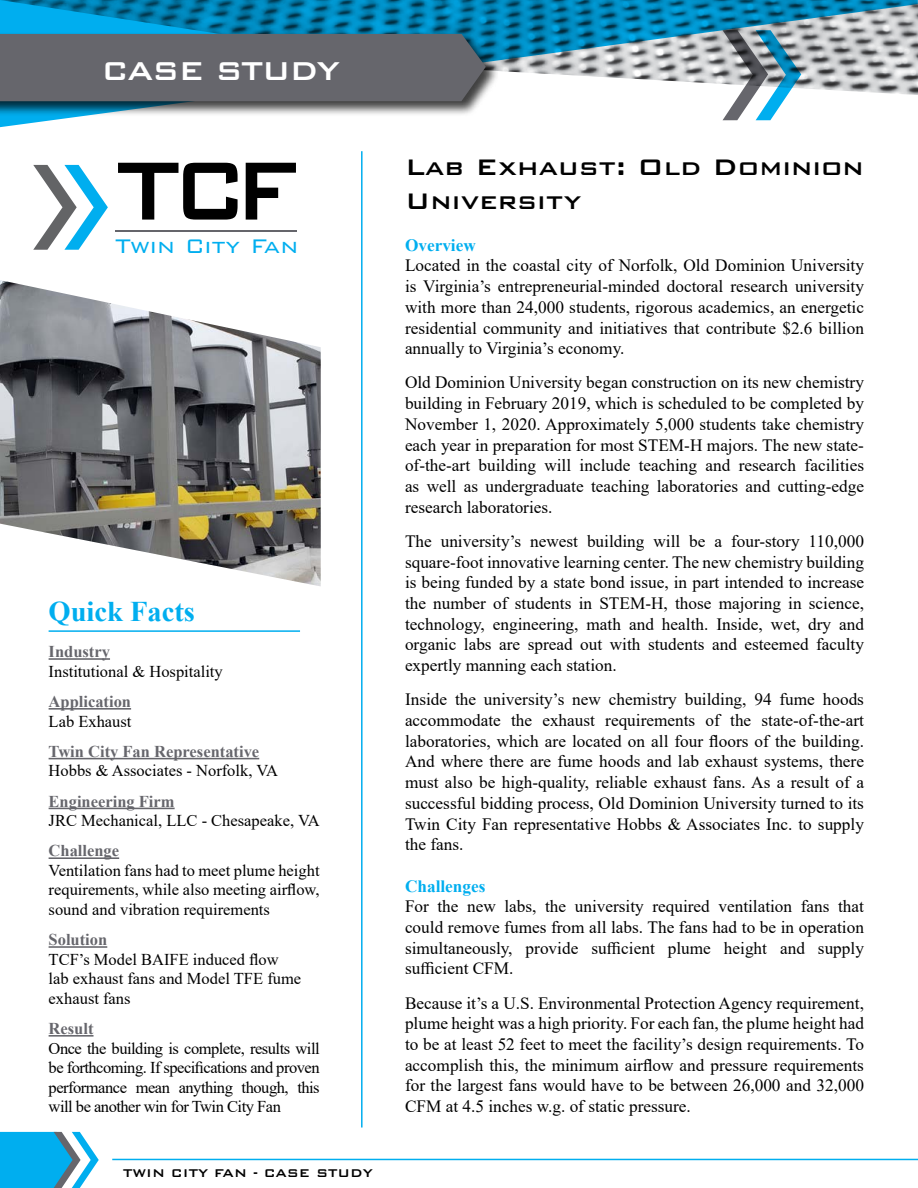
<style>
.page{position:relative;width:918px;height:1188px;background:#fff}
.page>*{position:absolute;margin:0;border:0;box-sizing:border-box;transform-origin:0 0}
.t1{font:500 34.5px "Bank Gothic BT";letter-spacing:-.04em;color:#fff}
.t2{font:500 30px/34.5px "Bank Gothic BT";color:#000}
.t3{font:700 28.5px "Times New Roman";color:#00aeef}
.t4{font:300 26.25px "Bank Gothic BT";color:#00aeef}
.t5{font:17.25px/20.7px "Times New Roman";color:#000;text-align:justify}
.t6{font:700 17.25px "Times New Roman";color:#00aeef}
.t7{font:16.5px/19.5px "Times New Roman";color:#000;text-align:justify}
.t8{font:700 16.5px "Times New Roman";color:#66666c}
.t9{font:500 15px "Bank Gothic BT";color:#000}
</style>
<div class="page">
<svg style="left:0;top:0;width:918px;height:127px"></svg>
<svg style="left:721px;top:29px;width:81px;height:92px"></svg>
<div style="left:0;top:32px;width:500px;height:85px;background:#000;opacity:.75"></div>
<div style="left:0;top:34px;width:486px;height:67px;background:#66666c"></div>
<hr style="left:112px;top:1159px;width:806px;height:1px;background:#00aeef">
<svg style="left:0;top:1132px;width:99px;height:56px"></svg>
<hr style="left:49px;top:658px;width:61px;height:2px;background:#66666c">
<hr style="left:49px;top:708px;width:82px;height:2px;background:#66666c">
<hr style="left:49px;top:758px;width:210px;height:1px;background:#66666c">
<hr style="left:49px;top:808px;width:126px;height:1px;background:#66666c">
<hr style="left:49px;top:857px;width:70px;height:2px;background:#66666c">
<hr style="left:49px;top:946px;width:58px;height:2px;background:#66666c">
<hr style="left:49px;top:1035px;width:45px;height:2px;background:#66666c">
<hr style="left:49px;top:630px;width:251px;height:2px;background:#00aeef">
<hr style="left:361px;top:151px;width:2px;height:977px;background:#00aeef">
<svg style="left:246px;top:163px;width:50px;height:57px"></svg>
<svg style="left:118px;top:163px;width:120px;height:57px"></svg>
<hr style="left:115px;top:231px;width:182px;height:1px;background:#65656b">
<svg style="left:33px;top:165px;width:75px;height:85px"></svg>
<img style="left:0;top:280px;width:321px;height:306px">
<h1 class="t1" style="left:102px;top:52px;width:240px">CASE STUDY</h1>
<h3 class="t4" style="left:115px;top:231px;width:185px">Twin City Fan</h3>
<h3 class="t3" style="left:49px;top:591px;width:148px">Quick Facts</h3>
<p class="t8" style="left:49px;top:640px;width:63px">Industry</p>
<p class="t7" style="left:49px;top:661px;width:176px">Institutional &amp; Hospitality</p>
<p class="t8" style="left:49px;top:690px;width:84px">Application</p>
<p class="t7" style="left:49px;top:711px;width:84px">Lab Exhaust</p>
<p class="t8" style="left:49px;top:739px;width:212px">Twin City Fan Representative</p>
<p class="t7" style="left:49px;top:761px;width:231px">Hobbs &amp; Associates - Norfolk, VA</p>
<p class="t8" style="left:49px;top:789px;width:128px">Engineering Firm</p>
<p class="t7" style="left:49px;top:810px;width:273px">JRC Mechanical, LLC - Chesapeake, VA</p>
<p class="t8" style="left:49px;top:839px;width:72px">Challenge</p>
<p class="t7" style="left:49px;top:860px;width:273px">Ventilation fans had to meet plume height requirements, while also meeting airflow, sound and vibration requirements</p>
<p class="t8" style="left:49px;top:928px;width:60px">Solution</p>
<p class="t7" style="left:49px;top:949px;width:254px;text-align:left">TCF’s Model BAIFE induced flow lab exhaust fans and Model TFE fume exhaust fans</p>
<p class="t8" style="left:49px;top:1017px;width:46px">Result</p>
<p class="t7" style="left:49px;top:1038px;width:273px">Once the building is complete, results will be forthcoming. If specifications and proven performance mean anything though, this will be another win for Twin City Fan</p>
<p class="t9" style="left:123px;top:1165px;width:251px">TWIN CITY FAN - CASE STUDY</p>
<h2 class="t2" style="left:405px;top:149px;width:461px">Lab Exhaust: Old Dominion<br>University</h2>
<p class="t6" style="left:405px;top:233px;width:72px">Overview</p>
<p class="t5" style="left:405px;top:255px;width:461px">Located in the coastal city of Norfolk, Old Dominion University is Virginia’s entrepreneurial-minded doctoral research university with more than 24,000 students, rigorous academics, an energetic residential community and initiatives that contribute $2.6 billion annually to Virginia’s economy.</p>
<p class="t5" style="left:405px;top:372px;width:461px">Old Dominion University began construction on its new chemistry building in February 2019, which is scheduled to be completed by November 1, 2020. Approximately 5,000 students take chemistry each year in preparation for most STEM-H majors. The new state&shy;of-the-art building will include teaching and research facilities as well as undergraduate teaching laboratories and cutting-edge research laboratories.</p>
<p class="t5" style="left:405px;top:530px;width:461px">The university’s newest building will be a four-story 110,000 square-foot innovative learning center. The new chemistry building is being funded by a state bond issue, in part intended to increase the number of students in STEM-H, those majoring in science, technology, engineering, math and health. Inside, wet, dry and organic labs are spread out with students and esteemed faculty expertly manning each station.</p>
<p class="t5" style="left:405px;top:689px;width:461px">Inside the university’s new chemistry building, 94 fume hoods accommodate the exhaust requirements of the state-of-the-art laboratories, which are located on all four floors of the building.<br>And where there are fume hoods and lab exhaust systems, there must also be high-quality, reliable exhaust fans. As a result of a successful bidding process, Old Dominion University turned to its Twin City Fan representative Hobbs &amp; Associates Inc. to supply the fans.</p>
<p class="t6" style="left:405px;top:873px;width:82px">Challenges</p>
<p class="t5" style="left:405px;top:896px;width:461px">For the new labs, the university required ventilation fans that could remove fumes from all labs. The fans had to be in operation simultaneously, provide sufficient plume height and supply sufficient CFM.</p>
<p class="t5" style="left:405px;top:992px;width:461px">Because it’s a U.S. Environmental Protection Agency requirement, plume height was a high priority. For each fan, the plume height had to be at least 52 feet to meet the facility’s design requirements. To accomplish this, the minimum airflow and pressure requirements for the largest fans would have to be between 26,000 and 32,000<br>CFM at 4.5 inches w.g. of static pressure.</p>
</div>
